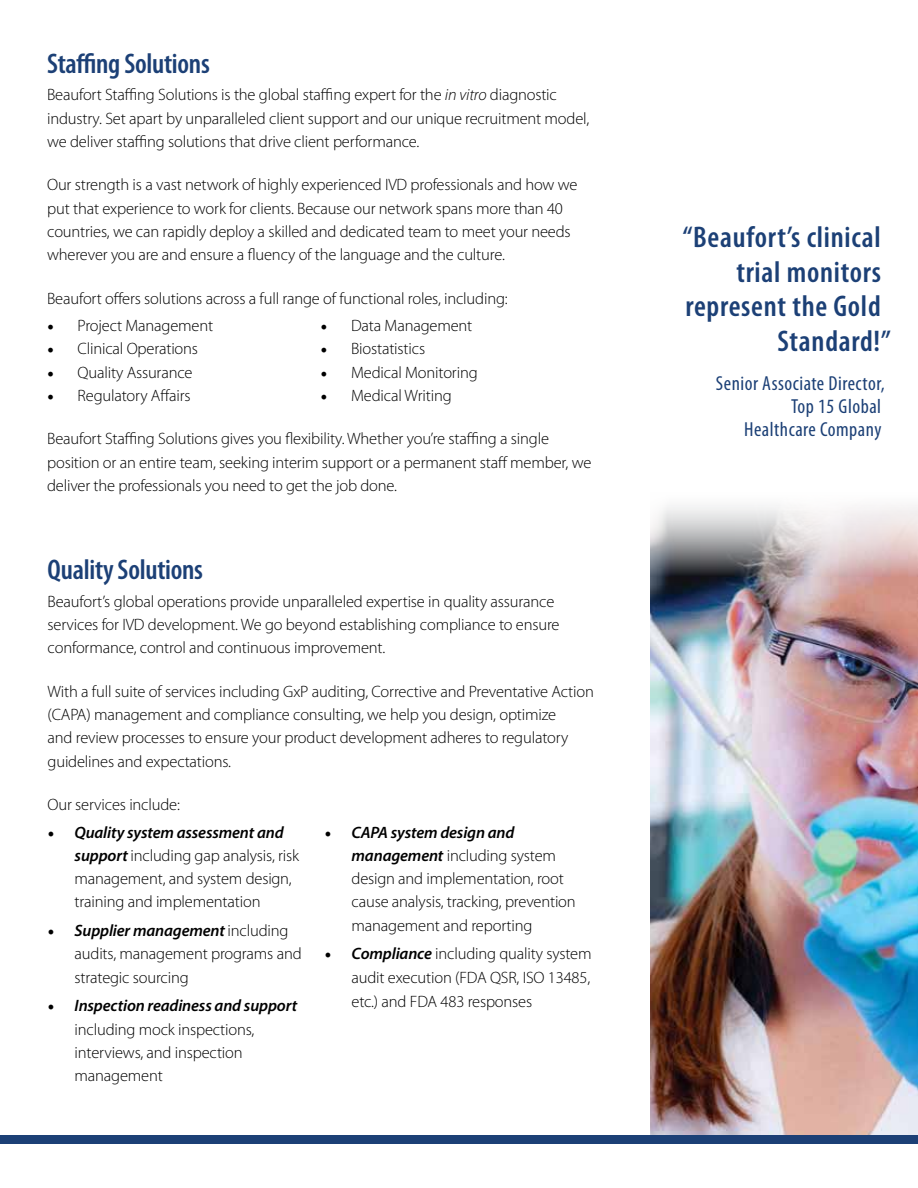
<style>
.page{position:relative;width:918px;height:1188px;background:#fff}
.page>*{position:absolute;margin:0;border:0;box-sizing:border-box;transform-origin:0 0}
.t1{font:600 condensed 30px "Myriad Pro";letter-spacing:.025em;color:#1c4076}
.t2{font:600 condensed 28.5px "Myriad Pro";letter-spacing:-.01em;color:#1c4076}
.t3{font:condensed 20.4px/23.1px "Myriad Pro";letter-spacing:.025em;color:#1c4076;text-align:right}
.t4{font:300 16.5px/23.2px "Myriad Pro";letter-spacing:-.01em;color:#000}
.s1{font-style:italic}
.s2{font-family:"Minion Pro";font-weight:400;font-size:18px}
.s3{font-family:"Minion Pro";font-weight:600;font-style:italic;font-size:18px}
.s4{font-weight:600;font-style:italic}
</style>
<div class="page">
<img style="left:650px;top:505px;width:268px;height:630px">
<div style="left:0;top:1135px;width:918px;height:8px;background:#1c4076"></div>
<h2 class="t2" style="left:47px;top:48px;width:164px">Staffing Solutions</h2>
<p class="t4" style="left:47px;top:84px;width:544px">Beaufort Staffing Solutions is the global staffing expert for the <span class="s1">in vitro</span> diagnostic industry. Set apart by unparalleled client support and our unique recruitment model, we deliver staffing solutions that drive client performance.</p>
<p class="t4" style="left:47px;top:174px;width:532px">Our strength is a vast network of highly experienced IVD professionals and how we put that experience to work for clients. Because our network spans more than 40 countries, we can rapidly deploy a skilled and dedicated team to meet your needs wherever you are and ensure a fluency of the language and the culture.</p>
<p class="t4" style="left:47px;top:287px;width:462px">Beaufort offers solutions across a full range of functional roles, including:</p>
<p class="t4" style="left:47px;top:314px;width:168px"><span class="s2">•</span> Project Management</p>
<p class="t4" style="left:47px;top:338px;width:152px"><span class="s2">•</span> Clinical Operations</p>
<p class="t4" style="left:47px;top:361px;width:147px"><span class="s2">•</span> Quality Assurance</p>
<p class="t4" style="left:47px;top:384px;width:145px"><span class="s2">•</span> Regulatory Affairs</p>
<p class="t4" style="left:321px;top:314px;width:153px"><span class="s2">•</span> Data Management</p>
<p class="t4" style="left:321px;top:338px;width:106px"><span class="s2">•</span> Biostatistics</p>
<p class="t4" style="left:321px;top:361px;width:159px"><span class="s2">•</span> Medical Monitoring</p>
<p class="t4" style="left:321px;top:384px;width:133px"><span class="s2">•</span> Medical Writing</p>
<p class="t4" style="left:47px;top:428px;width:546px">Beaufort Staffing Solutions gives you flexibility. Whether you’re staffing a single position or an entire team, seeking interim support or a permanent staff member, we deliver the professionals you need to get the job done.</p>
<h2 class="t2" style="left:48px;top:554px;width:157px">Quality Solutions</h2>
<p class="t4" style="left:48px;top:590px;width:513px">Beaufort’s global operations provide unparalleled expertise in quality assurance services for IVD development. We go beyond establishing compliance to ensure conformance, control and continuous improvement.</p>
<p class="t4" style="left:48px;top:680px;width:548px">With a full suite of services including GxP auditing, Corrective and Preventative Action (CAPA) management and compliance consulting, we help you design, optimize<br>and review processes to ensure your product development adheres to regulatory guidelines and expectations.</p>
<p class="t4" style="left:48px;top:793px;width:134px">Our services include:</p>
<p class="t4" style="left:75px;top:821px;width:226px;text-indent:-27px"><span class="s3">•</span> <span class="s4">Quality system assessment and support</span> including gap analysis, risk management, and system design, training and implementation</p>
<p class="t4" style="left:75px;top:919px;width:229px;text-indent:-27px"><span class="s3">•</span> <span class="s4">Supplier management</span> including audits, management programs and strategic sourcing</p>
<p class="t4" style="left:75px;top:994px;width:224px;text-indent:-27px"><span class="s3">•</span> <span class="s4">Inspection readiness and support </span>including mock inspections, interviews, and inspection management</p>
<p class="t4" style="left:352px;top:821px;width:226px;text-indent:-27px"><span class="s3">•</span> <span class="s4">CAPA system design and management</span> including system design and implementation, root cause analysis, tracking, prevention management and reporting</p>
<p class="t4" style="left:352px;top:942px;width:242px;line-height:23.7px;text-align:justify;text-indent:-27px"><span class="s3">•</span> <span class="s4">Compliance</span> including quality system audit execution (FDA QSR, ISO 13485, etc.) and FDA 483 responses</p>
<h1 class="t1" style="left:683px;top:221px;width:200px">“Beaufort’s clinical</h1>
<h1 class="t1" style="left:736px;top:255px;width:146px">trial monitors</h1>
<h1 class="t1" style="left:685px;top:290px;width:197px">represent the Gold</h1>
<h1 class="t1" style="left:777px;top:324px;width:115px">Standard!”</h1>
<p class="t3" style="left:716px;top:371px;width:170px">Senior Associate Director,<br>Top 15 Global<br>Healthcare Company</p>
</div>
